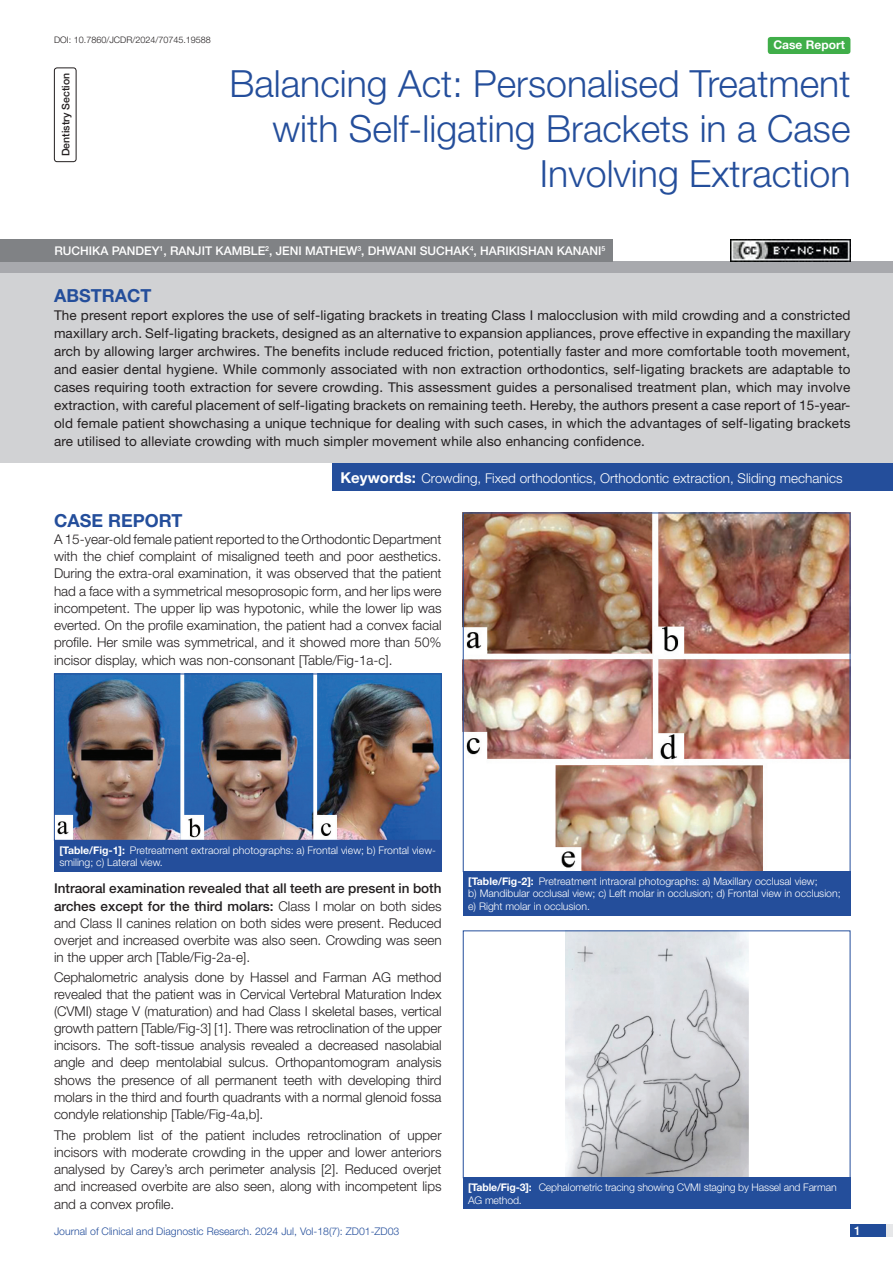
<style>
.page{position:relative;width:893px;height:1263px;background:#fff}
.page>*{position:absolute;margin:0;border:0;box-sizing:border-box;transform-origin:0 0}
.t1{font:300 37.5px/45px "Helvetica Neue";color:#244e9b;text-align:right}
.Heading{font:700 18px "Helvetica Neue";color:#244e9b}
.Abstract_head{font:700 18px "Helvetica Neue";color:#244e9b}
.Body_text{font:300 13.5px/17.1px "Helvetica Neue";color:#231f20;text-align:justify}
.Abstract_Text{font:13.5px/18px "Helvetica Neue";letter-spacing:.01em;color:#231f20;text-align:justify}
.Key_words{font:300 13.5px "Helvetica Neue";color:#fff}
.Author{font:500 12px "Helvetica Neue";color:#fff}
.t2{font:700 12px "Helvetica Neue";color:#fff}
.TABLE_FIG{font:300 10.5px/12.6px "Helvetica Neue";color:#fff}
.t3{font:300 10.5px "Helvetica Neue";color:#244e9b}
.section{font:500 10.5px "Helvetica Neue";color:#231f20}
.DOI{font:300 9px "Helvetica Neue";color:#231f20}
.s1{font-weight:700;font-size:15px}
.s2{font-weight:700}
.s3{font-weight:500}
</style>
<div class="page">
<div style="left:850px;top:1224px;width:43px;height:13px;background:#e6e7e9"></div>
<div style="left:850px;top:1224px;width:35px;height:13px;background:#214c99"></div>
<div style="left:54px;top:68px;width:22px;height:94px;border:1px solid #231f20;border-radius:3px"></div>
<div style="left:768px;top:37px;width:82px;height:17px;background:#40ae49;border-radius:3px"></div>
<div style="left:332px;top:463px;width:561px;height:28px;background:#244e9b"></div>
<div style="left:0;top:262px;width:893px;height:12px;background:#a8a9ad"></div>
<div style="left:0;top:239px;width:612px;height:23px;background:#808285"></div>
<div style="left:0;top:274px;width:893px;height:189px;background:#d1d2d4"></div>
<img style="left:56px;top:676px;width:384px;height:163px">
<div style="left:54px;top:674px;width:388px;height:167px;border:1px solid #244e9b"></div>
<div style="left:54px;top:840px;width:388px;height:31px;background:#244e9b"></div>
<img style="left:465px;top:515px;width:383px;height:355px">
<div style="left:463px;top:871px;width:387px;height:44px;background:#244e9b"></div>
<img style="left:565px;top:932px;width:183px;height:244px">
<div style="left:463px;top:1177px;width:387px;height:32px;background:#244e9b"></div>
<img style="left:730px;top:239px;width:120px;height:23px">
<p class="DOI" style="left:54px;top:35px;width:158px">DOI: 10.7860/JCDR/2024/70745.19588</p>
<p class="section" style="left:59px;top:156px;width:85px;rotate:-90deg">Dentistry Section</p>
<p class="t1" style="left:229px;top:60px;width:623px">Balancing Act: Personalised Treatment with Self-ligating Brackets in a Case<br>Involving Extraction</p>
<p class="t2" style="left:773px;top:37px;width:73px">Case Report</p>
<p class="Author" style="left:54px;top:244px;width:552px">Ruchika Pandey<sup>1</sup>, Ranjit Kamble<sup>2</sup>, Jeni Mathew<sup>3</sup>, Dhwani Suchak<sup>4</sup>, Harikishan Kanani<sup>5</sup></p>
<p class="Abstract_head" style="left:54px;top:284px;width:99px">ABSTRACT</p>
<p class="Abstract_Text" style="left:54px;top:306px;width:798px">The present report explores the use of self-ligating brackets in treating Class I malocclusion with mild crowding and a constricted maxillary arch. Self-ligating brackets, designed as an alternative to expansion appliances, prove effective in expanding the maxillary arch by allowing larger archwires. The benefits include reduced friction, potentially faster and more comfortable tooth movement, and easier dental hygiene. While commonly associated with non extraction orthodontics, self-ligating brackets are adaptable to cases requiring tooth extraction for severe crowding. This assessment guides a personalised treatment plan, which may involve extraction, with careful placement of self-ligating brackets on remaining teeth. Hereby, the authors present a case report of 15-year&shy;old female patient showchasing a unique technique for dealing with such cases, in which the advantages of self-ligating brackets are utilised to alleviate crowding with much simpler movement while also enhancing confidence.</p>
<p class="Key_words" style="left:340px;top:470px;width:504px"><span class="s1">Keywords:</span> Crowding, Fixed orthodontics, Orthodontic extraction, Sliding mechanics</p>
<p class="Heading" style="left:54px;top:509px;width:130px">CASE REPORT</p>
<p class="Body_text" style="left:54px;top:530px;width:389px">A 15-year-old female patient reported to the Orthodontic Department with the chief complaint of misaligned teeth and poor aesthetics.<br>During the extra-oral examination, it was observed that the patient had a face with a symmetrical mesoprosopic form, and her lips were incompetent. The upper lip was hypotonic, while the lower lip was everted. On the profile examination, the patient had a convex facial profile. Her smile was symmetrical, and it showed more than 50% incisor display, which was non-consonant [Table/Fig-1a-c].</p>
<p class="TABLE_FIG" style="left:59px;top:843px;width:378px"><span class="s2">[Table/Fig-1]:</span> Pretreatment extraoral photographs: a) Frontal view; b) Frontal view&shy;smiling; c) Lateral view.</p>
<p class="Body_text" style="left:54px;top:880px;width:389px"><span class="s3">Intraoral examination revealed that all teeth are present in both arches except for the third molars:</span> Class I molar on both sides and Class II canines relation on both sides were present. Reduced overjet and increased overbite was also seen. Crowding was seen in the upper arch [Table/Fig-2a-e].</p>
<p class="Body_text" style="left:54px;top:968px;width:389px">Cephalometric analysis done by Hassel and Farman AG method revealed that the patient was in Cervical Vertebral Maturation Index (CVMI) stage V (maturation) and had Class I skeletal bases, vertical growth pattern [Table/Fig-3] [1]. There was retroclination of the upper incisors. The soft-tissue analysis revealed a decreased nasolabial angle and deep mentolabial sulcus. Orthopantomogram analysis shows the presence of all permanent teeth with developing third molars in the third and fourth quadrants with a normal glenoid fossa condyle relationship [Table/Fig-4a,b].</p>
<p class="Body_text" style="left:54px;top:1126px;width:389px">The problem list of the patient includes retroclination of upper incisors with moderate crowding in the upper and lower anteriors analysed by Carey’s arch perimeter analysis [2]. Reduced overjet and increased overbite are also seen, along with incompetent lips and a convex profile.</p>
<p class="TABLE_FIG" style="left:468px;top:874px;width:374px"><span class="s2">[Table/Fig-2]:</span> Pretreatment intraoral photographs: a) Maxillary occlusal view;<br>b) Mandibular occlusal view; c) Left molar in occlusion; d) Frontal view in occlusion; e) Right molar in occlusion.</p>
<p class="TABLE_FIG" style="left:468px;top:1181px;width:370px"><span class="s2">[Table/Fig-3]:</span> Cephalometric tracing showing CVMI staging by Hassel and Farman<br>AG method.</p>
<p class="t3" style="left:54px;top:1225px;width:347px">Journal of Clinical and Diagnostic Research. 2024 Jul, Vol-18(7): ZD01-ZD03</p>
<p class="Author" style="left:854px;top:1223px;width:8px">1</p>
</div>
